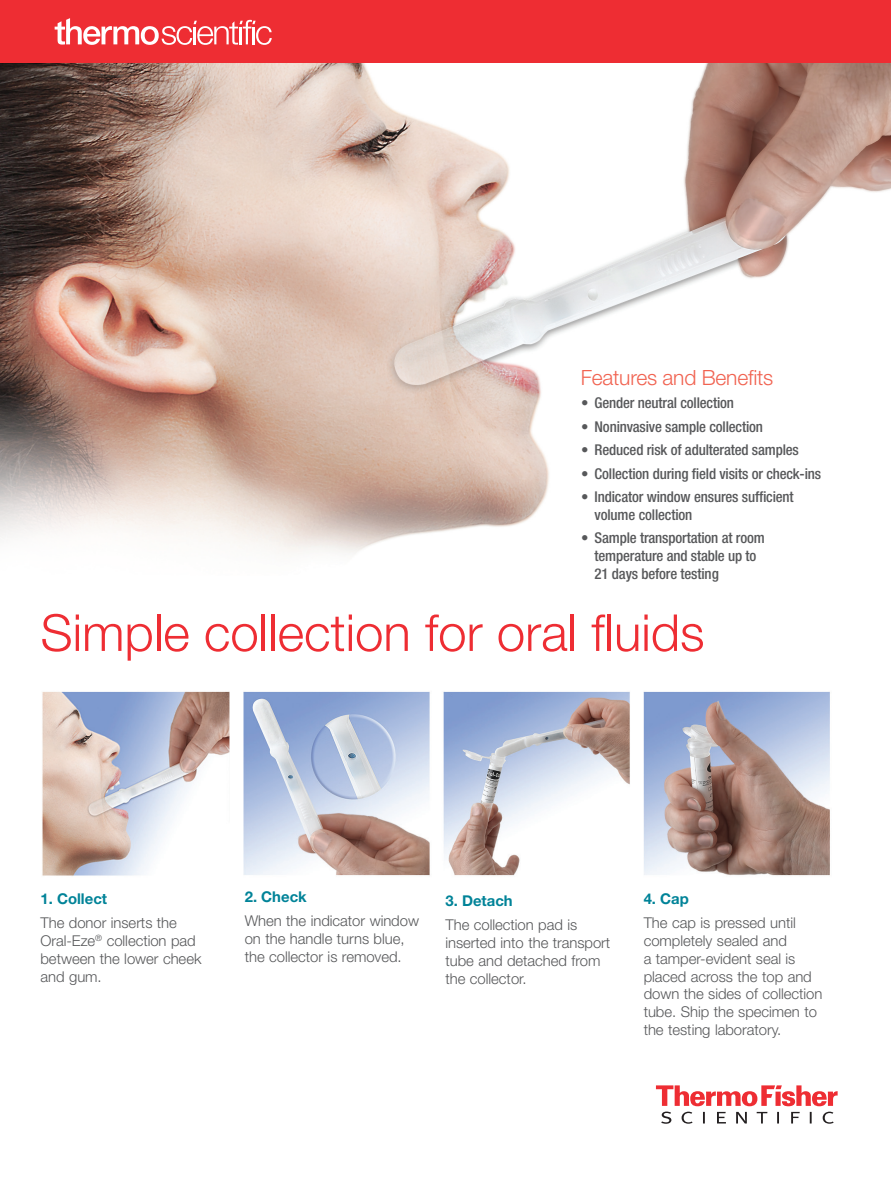
<style>
.page{position:relative;width:891px;height:1188px;background:#fff}
.page>*{position:absolute;margin:0;border:0;box-sizing:border-box;transform-origin:0 0}
.Headline{font:300 51px "Helvetica Neue LT Std";color:#ee2d33}
.Subhead_Main{font:300 21px "Helvetica Neue LT Std";letter-spacing:-.01em;color:#f16351}
.Paragraph_Style_2{font:300 14.85px/17.9px "Helvetica Neue LT Std";letter-spacing:-.005em;color:#57585a}
.Intro_Bullet{font:500 condensed 14.85px/17.9px "Helvetica Neue LT Std";letter-spacing:-.01em;color:#57585a}
.Intro_Bullet-2{font:700 14.85px "Helvetica Neue LT Std";color:#008398}
</style>
<div class="page">
<img style="left:0;top:63px;width:891px;height:491px">
<svg style="left:656px;top:1085px;width:182px;height:21px"></svg>
<svg style="left:661px;top:1112px;width:173px;height:12px"></svg>
<div style="left:0;top:0;width:891px;height:63px;background:#ee2d33"></div>
<svg style="left:55px;top:18px;width:217px;height:27px"></svg>
<img style="left:42px;top:691px;width:788px;height:185px">
<p class="Subhead_Main" style="left:581px;top:365px;width:194px">Features and Benefits</p>
<p class="Intro_Bullet" style="left:581px;top:394px;width:155px">• Gender neutral collection</p>
<p class="Intro_Bullet" style="left:581px;top:417px;width:184px">• Noninvasive sample collection</p>
<p class="Intro_Bullet" style="left:581px;top:441px;width:219px">• Reduced risk of adulterated samples</p>
<p class="Intro_Bullet" style="left:581px;top:464px;width:242px">• Collection during field visits or check-ins</p>
<p class="Intro_Bullet" style="left:595px;top:488px;width:201px;text-indent:-14px">• Indicator window ensures sufficient volume collection</p>
<p class="Intro_Bullet" style="left:595px;top:529px;width:172px;text-indent:-14px">• Sample transportation at room temperature and stable up to<br>21 days before testing</p>
<p class="Headline" style="left:40px;top:602px;width:666px">Simple collection for oral fluids</p>
<p class="Intro_Bullet-2" style="left:40px;top:889px;width:68px">1. Collect</p>
<p class="Paragraph_Style_2" style="left:40px;top:913px;width:162px">The donor inserts the<br>Oral-Eze<sup>®</sup> collection pad between the lower cheek and gum.</p>
<p class="Intro_Bullet-2" style="left:245px;top:887px;width:64px">2. Check</p>
<p class="Paragraph_Style_2" style="left:245px;top:911px;width:176px">When the indicator window on the handle turns blue, the collector is removed.</p>
<p class="Intro_Bullet-2" style="left:446px;top:892px;width:69px">3. Detach</p>
<p class="Paragraph_Style_2" style="left:446px;top:916px;width:166px">The collection pad is inserted into the transport tube and detached from the collector.</p>
<p class="Intro_Bullet-2" style="left:644px;top:889px;width:47px">4. Cap</p>
<p class="Paragraph_Style_2" style="left:644px;top:913px;width:180px">The cap is pressed until completely sealed and<br>a tamper-evident seal is placed across the top and down the sides of collection tube. Ship the specimen to the testing laboratory.</p>
</div>
